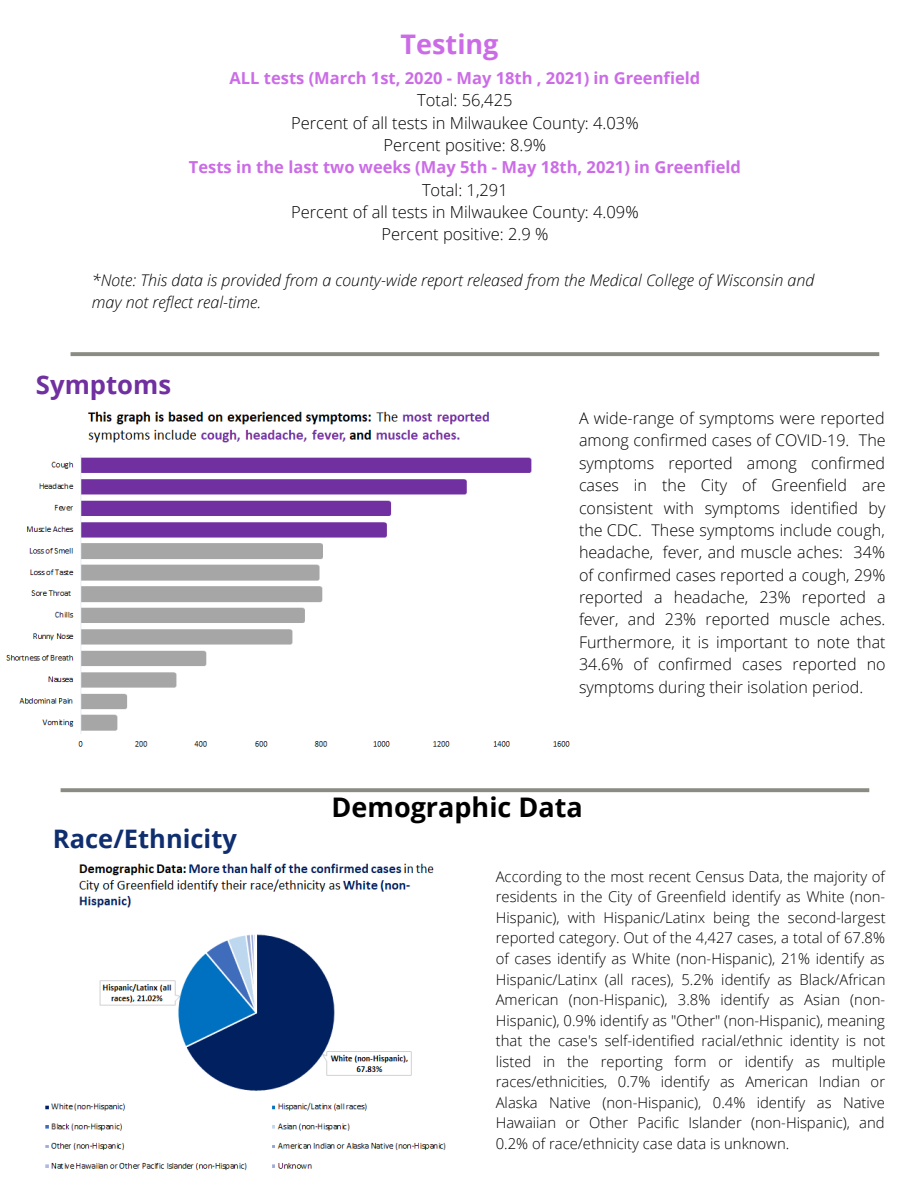
<style>
.page{position:relative;width:918px;height:1188px;background:#fff}
.page>*{position:absolute;margin:0;border:0;box-sizing:border-box;transform-origin:0 0}
.t1{font:700 27px "Open Sans";color:#000}
.t2{font:700 27px "Open Sans";color:#cb6ce6}
.t3{font:700 25.65px "Open Sans";color:#7030a0}
.t4{font:700 25.5px "Open Sans";color:#0f2e6f}
.t5{font:300 16.5px "Open Sans";color:#000}
.t6{font:700 16.5px "Open Sans";color:#cb6ce6}
.t7{font:300 16.05px/22.4px "Open Sans";color:#000;text-align:justify}
.t8{font:italic 300 16.05px/21.8px "Open Sans";color:#000}
.t9{font:300 14.85px/20.5px "Open Sans";color:#000;text-align:justify}
</style>
<div class="page">
<svg style="left:71px;top:352px;width:808px;height:4px;background:#8f9088"></svg>
<svg style="left:61px;top:788px;width:808px;height:4px;background:#90918a"></svg>
<img style="left:6px;top:411px;width:564px;height:336px">
<img style="left:45px;top:863px;width:401px;height:308px">
<p class="t2" style="left:401px;top:25px;width:99px">Testing</p>
<p class="t6" style="left:230px;top:66px;width:472px">ALL tests (March 1st, 2020 - May 18th , 2021) in Greenfield</p>
<p class="t5" style="left:417px;top:89px;width:97px">Total: 56,425</p>
<p class="t5" style="left:291px;top:111px;width:349px">Percent of all tests in Milwaukee County: 4.03%</p>
<p class="t5" style="left:384px;top:133px;width:164px">Percent positive: 8.9%</p>
<p class="t6" style="left:189px;top:156px;width:554px">Tests in the last two weeks (May 5th - May 18th, 2021) in Greenfield</p>
<p class="t5" style="left:422px;top:178px;width:87px">Total: 1,291</p>
<p class="t5" style="left:291px;top:200px;width:349px">Percent of all tests in Milwaukee County: 4.09%</p>
<p class="t5" style="left:381px;top:223px;width:169px">Percent positive: 2.9 %</p>
<p class="t8" style="left:92px;top:269px;width:724px">*Note: This data is provided from a county-wide report released from the Medical College of Wisconsin and may not reflect real-time.</p>
<p class="t3" style="left:36px;top:367px;width:137px">Symptoms</p>
<p class="t4" style="left:53px;top:821px;width:185px">Race/Ethnicity</p>
<p class="t7" style="left:579px;top:407px;width:308px">A wide-range of symptoms were reported among confirmed cases of COVID-19. The symptoms reported among confirmed cases in the City of Greenfield are consistent with symptoms identified by the CDC. These symptoms include cough, headache, fever, and muscle aches: 34% of confirmed cases reported a cough, 29% reported a headache, 23% reported a fever, and 23% reported muscle aches.<br>Furthermore, it is important to note that 34.6% of confirmed cases reported no symptoms during their isolation period.</p>
<p class="t1" style="left:332px;top:789px;width:253px">Demographic Data</p>
<p class="t9" style="left:496px;top:866px;width:391px">According to the most recent Census Data, the majority of residents in the City of Greenfield identify as White (non-Hispanic), with Hispanic/Latinx being the second-largest reported category. Out of the 4,427 cases, a total of 67.8% of cases identify as White (non-Hispanic), 21% identify as Hispanic/Latinx (all races), 5.2% identify as Black/African American (non-Hispanic), 3.8% identify as Asian (non-Hispanic), 0.9% identify as "Other" (non-Hispanic), meaning that the case's self-identified racial/ethnic identity is not listed in the reporting form or identify as multiple races/ethnicities, 0.7% identify as American Indian or Alaska Native (non-Hispanic), 0.4% identify as Native Hawaiian or Other Pacific Islander (non-Hispanic), and 0.2% of race/ethnicity case data is unknown.</p>
</div>
